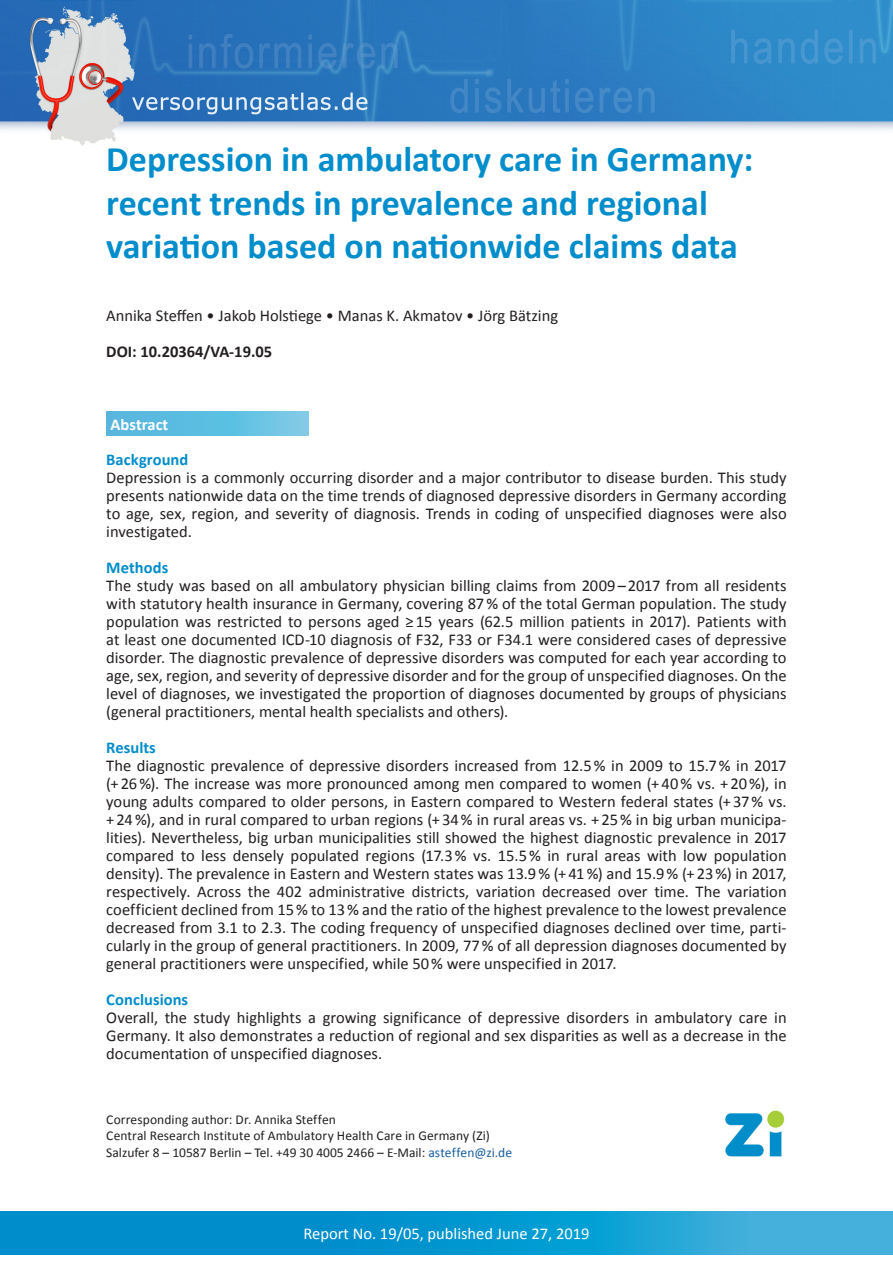
<style>
.page{position:relative;width:893px;height:1263px;background:#fff}
.page>*{position:absolute;margin:0;border:0;box-sizing:border-box;transform-origin:0 0}
.Titel_des_Berichts{font:700 36px/43.2px "Calibri";color:#008dcb}
.Fließtext_en{font:16.5px/18px "Calibri";color:#231f20;text-align:justify}
.Autoren{font:16.5px "Calibri";color:#231f20}
.Zwischenüberschrift{font:700 16.5px "Calibri";letter-spacing:.005em;color:#008dcb}
.t1{font:16.5px "Calibri";color:#fff}
.DOI{font:700 16.5px "Calibri";color:#231f20}
.t2{font:700 16.5px "Calibri";color:#fff}
.Korr__Autor_in{font:13.5px "Calibri";letter-spacing:.005em;color:#231f20}
.s1{color:#175d9e}
</style>
<div class="page">
<img style="left:0;top:0;width:893px;height:146px">
<svg style="left:0;top:1212px;width:893px;height:42px;background:#119ad1"></svg>
<img style="left:726px;top:1111px;width:59px;height:46px">
<svg style="left:106px;top:411px;width:203px;height:24px;background:#62bfe1"></svg>
<p class="Titel_des_Berichts" style="left:106px;top:138px;width:649px">Depression in ambulatory care in Germany: recent trends in prevalence and regional variation based on nationwide claims data</p>
<p class="Autoren" style="left:106px;top:305px;width:453px">Annika Steffen • Jakob Holstiege • Manas K. Akmatov • Jörg Bätzing</p>
<p class="DOI" style="left:106px;top:341px;width:167px">DOI: 10.20364/VA-19.05</p>
<p class="t2" style="left:111px;top:413px;width:59px">Abstract</p>
<p class="Zwischenüberschrift" style="left:106px;top:449px;width:84px">Background</p>
<p class="Fließtext_en" style="left:106px;top:469px;width:682px">Depression is a commonly occurring disorder and a major contributor to disease burden. This study presents nationwide data on the time trends of diagnosed depressive disorders in Germany according to age, sex, region, and severity of diagnosis. Trends in coding of unspecified diagnoses were also investigated.</p>
<p class="Zwischenüberschrift" style="left:106px;top:557px;width:64px">Methods</p>
<p class="Fließtext_en" style="left:106px;top:577px;width:682px">The study was based on all ambulatory physician billing claims from 2009 – 2017 from all residents with statutory health insurance in Germany, covering 87 % of the total German population. The study population was restricted to persons aged ≥ 15 years (62.5 million patients in 2017). Patients with at least one documented ICD-10 diagnosis of F32, F33 or F34.1 were considered cases of depressive disorder. The diagnostic prevalence of depressive disorders was computed for each year according to age, sex, region, and severity of depressive disorder and for the group of unspecified diagnoses. On the level of diagnoses, we investigated the proportion of diagnoses documented by groups of physicians (general practitioners, mental health specialists and others).</p>
<p class="Zwischenüberschrift" style="left:106px;top:737px;width:51px">Results</p>
<p class="Fließtext_en" style="left:106px;top:757px;width:682px">The diagnostic prevalence of depressive disorders increased from 12.5 % in 2009 to 15.7 % in 2017 (+ 26 %). The increase was more pronounced among men compared to women (+ 40 % vs. + 20 %), in young adults compared to older persons, in Eastern compared to Western federal states (+ 37 % vs. + 24 %), and in rural compared to urban regions (+ 34 % in rural areas vs. + 25 % in big urban municipa&shy;lities). Nevertheless, big urban municipalities still showed the highest diagnostic prevalence in 2017 compared to less densely populated regions (17.3 % vs. 15.5 % in rural areas with low population density). The prevalence in Eastern and Western states was 13.9 % (+ 41 %) and 15.9 % (+ 23 %) in 2017, respectively. Across the 402 administrative districts, variation decreased over time. The variation coefficient declined from 15 % to 13 % and the ratio of the highest prevalence to the lowest prevalence decreased from 3.1 to 2.3. The coding frequency of unspecified diagnoses declined over time, parti&shy;cularly in the group of general practitioners. In 2009, 77 % of all depression diagnoses documented by general practitioners were unspecified, while 50 % were unspecified in 2017.</p>
<p class="Zwischenüberschrift" style="left:106px;top:989px;width:83px">Conclusions</p>
<p class="Fließtext_en" style="left:106px;top:1009px;width:682px">Overall, the study highlights a growing significance of depressive disorders in ambulatory care in Germany. It also demonstrates a reduction of regional and sex disparities as well as a decrease in the documentation of unspecified diagnoses.</p>
<p class="Korr__Autor_in" style="left:106px;top:1111px;width:231px">Corresponding author: Dr. Annika Steffen</p>
<p class="Korr__Autor_in" style="left:106px;top:1127px;width:385px">Central Research Institute of Ambulatory Health Care in Germany (Zi)</p>
<p class="Korr__Autor_in" style="left:106px;top:1143px;width:407px">Salzufer 8 – 10587 Berlin – Tel. +49 30 4005 2466 – E-Mail: <span class="s1">asteffen@zi.de</span></p>
<p class="t1" style="left:303px;top:1223px;width:288px">Report No. 19/05, published June 27, 2019</p>
</div>
